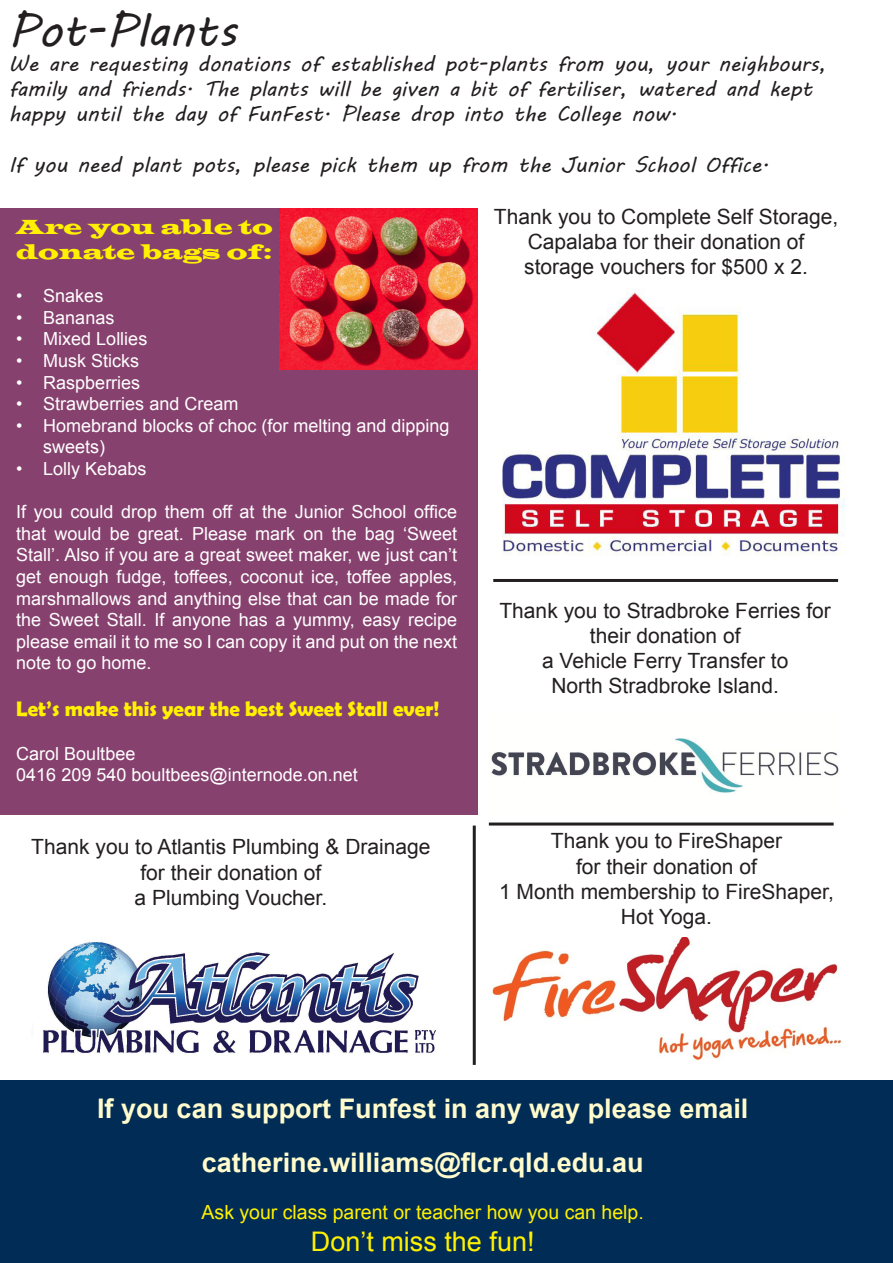
<style>
.page{position:relative;width:893px;height:1263px;background:#fff}
.page>*{position:absolute;margin:0;border:0;box-sizing:border-box;transform-origin:0 0}
.t1{font:45px "MV Boli";color:#231f20}
.t2{font:700 27px "Arial";color:#fffbcc}
.t3{font:27px "Arial";color:#fff101}
.t4{font:21px/25.2px "Arial";color:#231f20;text-align:center}
.t5{font:21px/25.2px "MV Boli";color:#231f20}
.t6{font:700 21px "Berlin Sans FB Demi";color:#fff101}
.t7{font:21px "Latin Wide";color:#fff101}
.t8{font:19.5px "Arial";color:#fff101}
.t9{font:18px/21.6px "Arial";color:#fff}
</style>
<div class="page">
<div style="left:0;top:208px;width:477px;height:607px;background:#87416e"></div>
<img style="left:279px;top:208px;width:198px;height:161px">
<div style="left:0;top:1080px;width:893px;height:183px;background:#002c55"></div>
<img style="left:502px;top:290px;width:343px;height:266px">
<img style="left:490px;top:738px;width:349px;height:55px">
<img style="left:492px;top:938px;width:350px;height:122px">
<img style="left:43px;top:942px;width:392px;height:112px">
<hr style="left:493px;top:579px;width:345px;height:3px;background:#231f20">
<hr style="left:489px;top:822px;width:345px;height:3px;background:#231f20">
<hr style="left:473px;top:825px;width:3px;height:240px;background:#231f20">
<p class="t1" style="left:9px;top:-1px;width:229px">Pot-Plants</p>
<p class="t5" style="left:9px;top:51px;width:819px">We are requesting donations of established pot-plants from you, your neighbours, family and friends. The plants will be given a bit of fertiliser, watered and kept happy until the day of FunFest. Please drop into the College now.</p>
<p class="t5" style="left:9px;top:151px;width:762px">If you need plant pots, please pick them up from the Junior School Office.</p>
<p class="t7" style="left:16px;top:214px;width:258px">Are you able to</p>
<p class="t7" style="left:16px;top:239px;width:258px">donate bags of:</p>
<p class="t9" style="left:16px;top:285px;width:89px">• Snakes</p>
<p class="t9" style="left:16px;top:307px;width:100px">• Bananas</p>
<p class="t9" style="left:16px;top:328px;width:133px">• Mixed Lollies</p>
<p class="t9" style="left:16px;top:350px;width:125px">• Musk Sticks</p>
<p class="t9" style="left:16px;top:372px;width:126px">• Raspberries</p>
<p class="t9" style="left:16px;top:393px;width:224px">• Strawberries and Cream</p>
<p class="t9" style="left:43px;top:415px;width:408px;text-indent:-27px">• Homebrand blocks of choc (for melting and dipping sweets)</p>
<p class="t9" style="left:16px;top:458px;width:132px">• Lolly Kebabs</p>
<p class="t9" style="left:16px;top:501px;width:442px;text-align:justify">If you could drop them off at the Junior School office that would be great. Please mark on the bag ‘Sweet Stall’. Also if you are a great sweet maker, we just can’t get enough fudge, toffees, coconut ice, toffee apples, marshmallows and anything else that can be made for the Sweet Stall. If anyone has a yummy, easy recipe please email it to me so I can copy it and put on the next note to go home.</p>
<p class="t6" style="left:16px;top:697px;width:424px">Let’s make this year the best Sweet Stall ever!</p>
<p class="t9" style="left:16px;top:742px;width:121px">Carol Boultbee</p>
<p class="t9" style="left:16px;top:764px;width:343px">0416 209 540 boultbees@internode.on.net</p>
<p class="t4" style="left:31px;top:835px;width:401px">Thank you to Atlantis Plumbing &amp; Drainage</p>
<p class="t4" style="left:140px;top:860px;width:182px">for their donation of</p>
<p class="t4" style="left:135px;top:885px;width:194px">a Plumbing Voucher.</p>
<p class="t4" style="left:494px;top:204px;width:346px">Thank you to Complete Self Storage,<br>Capalaba for their donation of storage vouchers for $500 x 2.</p>
<p class="t4" style="left:499px;top:598px;width:333px">Thank you to Stradbroke Ferries for their donation of</p>
<p class="t4" style="left:542px;top:648px;width:248px">a Vehicle Ferry Transfer to</p>
<p class="t4" style="left:551px;top:673px;width:229px">North Stradbroke Island.</p>
<p class="t4" style="left:551px;top:829px;width:233px">Thank you to FireShaper</p>
<p class="t4" style="left:576px;top:854px;width:182px">for their donation of</p>
<p class="t4" style="left:499px;top:879px;width:336px">1 Month membership to FireShaper,<br>Hot Yoga.</p>
<p class="t2" style="left:97px;top:1090px;width:653px">If you can support Funfest in any way please email</p>
<p class="t2" style="left:202px;top:1144px;width:443px">catherine.williams@flcr.qld.edu.au</p>
<p class="t8" style="left:202px;top:1199px;width:444px">Ask your class parent or teacher how you can help.</p>
<p class="t3" style="left:311px;top:1224px;width:225px">Don’t miss the fun!</p>
</div>
